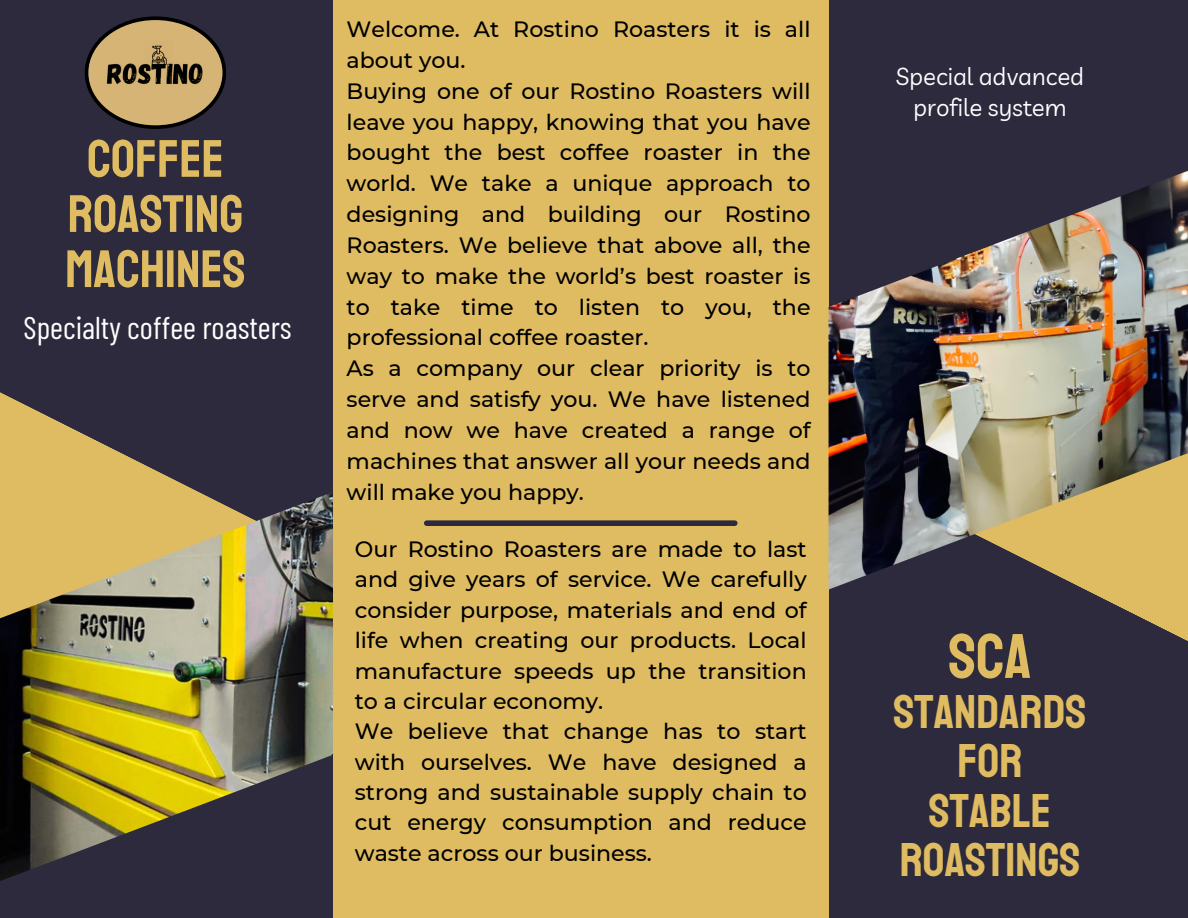
<style>
.page{position:relative;width:1188px;height:918px;background:#2d2a3d}
.page>*{position:absolute;margin:0;border:0;box-sizing:border-box;transform-origin:0 0}
.t1{font:63px "Staatliches";color:#dfbc61}
.t2{font:52.65px/55.2px "Staatliches";color:#dfbc61;text-align:center}
.t3{font:48px/49.5px "Staatliches";color:#dfbc61;text-align:center}
.t4{font:31.5px "Barlow Condensed";color:#fff}
.t5{font:24px "Livvic";color:#fff}
.t6{font:500 22.2px/30.9px "Montserrat";color:#000;text-align:justify}
</style>
<div class="page">
<div style="left:333px;top:0;width:496px;height:918px;background:#dfbc61"></div>
<svg style="left:1086px;top:590px;width:102px;height:51px"></svg>
<svg style="left:0;top:392px;width:198px;height:100px"></svg>
<img style="left:829px;top:170px;width:359px;height:420px">
<img style="left:0;top:492px;width:333px;height:389px">
<div style="left:427px;top:520px;width:308px;height:6px;background:#2d2a3d"></div>
<svg style="left:85px;top:16px;width:141px;height:113px"></svg>
<p class="t2" style="left:68px;top:132px;width:177px">COFFEE<br>ROASTING</p>
<p class="t2" style="left:65px;top:242px;width:182px">MACHINES</p>
<p class="t4" style="left:24px;top:308px;width:270px">Specialty coffee roasters</p>
<p class="t6" style="left:347px;top:14px;width:465px">Welcome. At Rostino Roasters it is all about you.</p>
<p class="t6" style="left:347px;top:75px;width:465px">Buying one of our Rostino Roasters will leave you happy, knowing that you have bought the best coffee roaster in the world. We take a unique approach to designing and building our Rostino Roasters. We believe that above all, the way to make the world’s best roaster is to take time to listen to you, the professional coffee roaster.</p>
<p class="t6" style="left:347px;top:353px;width:465px">As a company our clear priority is to serve and satisfy you. We have listened and now we have created a range of machines that answer all your needs and will make you happy.</p>
<p class="t6" style="left:355px;top:534px;width:453px;line-height:30.3px">Our Rostino Roasters are made to last and give years of service. We carefully consider purpose, materials and end of life when creating our products. Local manufacture speeds up the transition to a circular economy.</p>
<p class="t6" style="left:355px;top:716px;width:453px;line-height:30.3px">We believe that change has to start with ourselves. We have designed a strong and sustainable supply chain to cut energy consumption and reduce waste across our business.</p>
<p class="t5" style="left:896px;top:61px;width:190px">Special advanced</p>
<p class="t5" style="left:913px;top:91px;width:155px">profile system</p>
<p class="t1" style="left:949px;top:618px;width:84px">SCA</p>
<p class="t3" style="left:894px;top:687px;width:194px">STANDARDS</p>
<p class="t3" style="left:957px;top:737px;width:67px">FOR</p>
<p class="t3" style="left:900px;top:786px;width:182px">STABLE<br>ROASTINGS</p>
</div>
